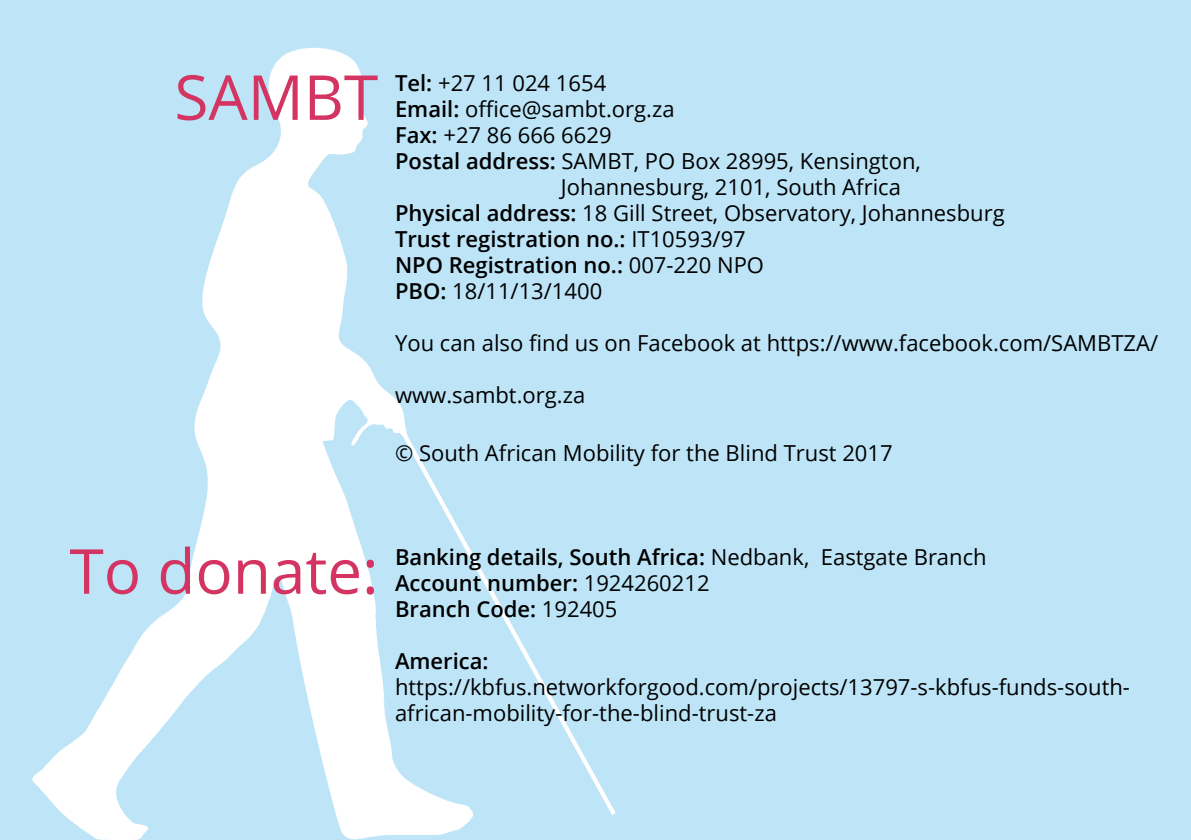
<style>
.page{position:relative;width:1191px;height:840px;background:#fff}
.page>*{position:absolute;margin:0;border:0;box-sizing:border-box;transform-origin:0 0}
.t1{font:62px "Open Sans";color:#d33462}
.t2{font:22px/26px "Open Sans";color:#000}
.t3{font:600 22px/26px "Open Sans";color:#000}
.s1{font-weight:600}
.s2{font-weight:400}
</style>
<div class="page">
<div style="left:0;top:0;width:1191px;height:839px;background:#bde4f7"></div>
<img style="left:32px;top:47px;width:584px;height:792px">
<h1 class="t1" style="left:174px;top:55px;width:205px">SAMBT</h1>
<p class="t2" style="left:395px;top:69px;width:213px"><span class="s1">Tel:</span> +27 11 024 1654</p>
<p class="t2" style="left:395px;top:95px;width:281px"><span class="s1">Email:</span> office@sambt.org.za</p>
<p class="t2" style="left:395px;top:121px;width:218px"><span class="s1">Fax:</span> +27 86 666 6629</p>
<p class="t2" style="left:395px;top:147px;width:527px"><span class="s1">Postal address:</span> SAMBT, PO Box 28995, Kensington,</p>
<p class="t2" style="left:561px;top:173px;width:341px">Johannesburg, 2101, South Africa</p>
<p class="t2" style="left:395px;top:199px;width:611px"><span class="s1">Physical address:</span> 18 Gill Street, Observatory, Johannesburg</p>
<p class="t3" style="left:395px;top:225px;width:352px">Trust registration no.: <span class="s2">IT10593/97</span></p>
<p class="t3" style="left:395px;top:251px;width:370px">NPO Registration no.: <span class="s2">007-220 NPO</span></p>
<p class="t2" style="left:395px;top:277px;width:209px"><span class="s1">PBO:</span> 18/11/13/1400</p>
<p class="t2" style="left:395px;top:329px;width:764px">You can also find us on Facebook at https://www.facebook.com/SAMBTZA/</p>
<p class="t2" style="left:395px;top:381px;width:192px">www.sambt.org.za</p>
<p class="t2" style="left:395px;top:439px;width:499px">© South African Mobility for the Blind Trust 2017</p>
<h1 class="t1" style="left:69px;top:528px;width:311px">To donate:</h1>
<p class="t3" style="left:395px;top:543px;width:593px">Banking details, South Africa: <span class="s2">Nedbank, Eastgate Branch<br></span>Account number: <span class="s2">1924260212<br></span>Branch Code: <span class="s2">192405</span></p>
<p class="t3" style="left:395px;top:647px;width:95px">America:</p>
<p class="t2" style="left:395px;top:673px;width:736px">https://kbfus.networkforgood.com/projects/13797-s-kbfus-funds-south&shy;african-mobility-for-the-blind-trust-za</p>
</div>
